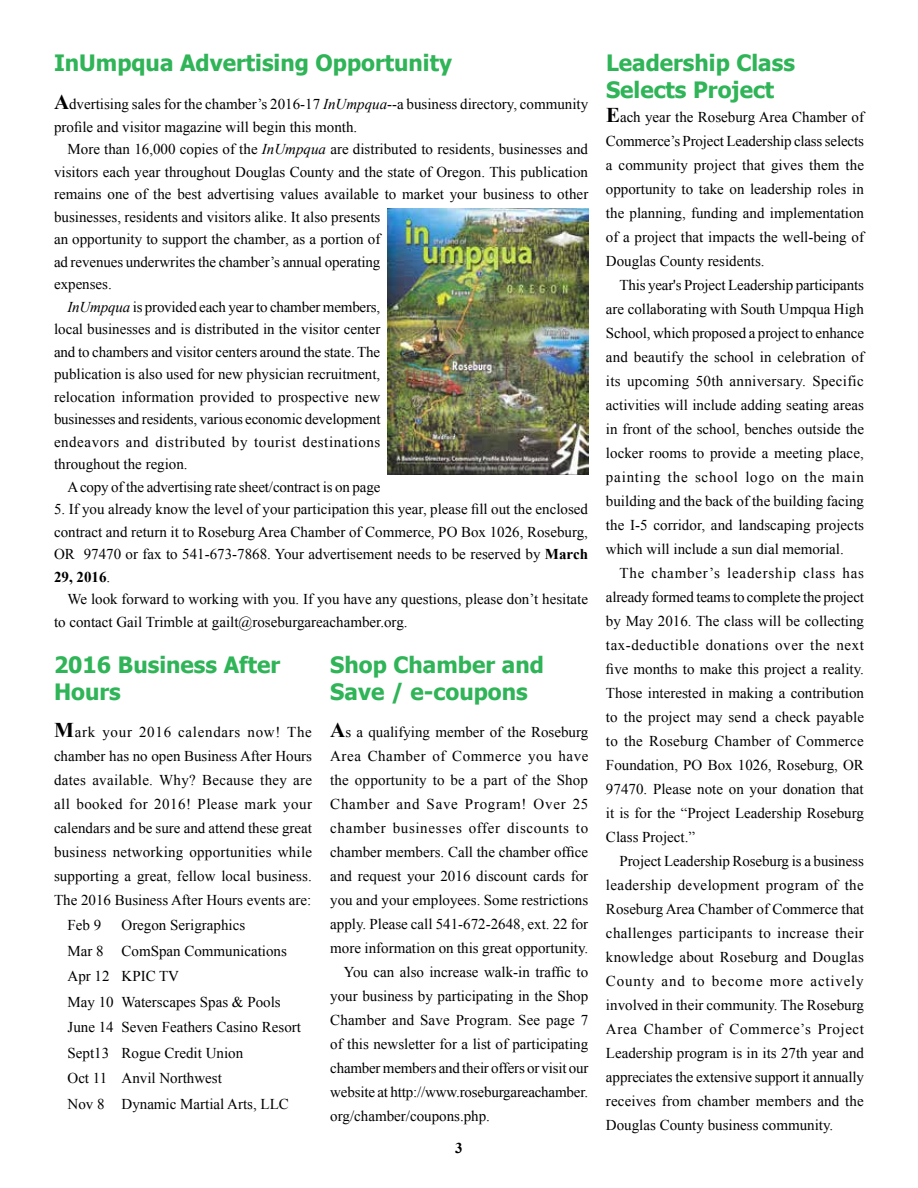
<style>
.page{position:relative;width:918px;height:1188px;background:#fff}
.page>*{position:absolute;margin:0;border:0;box-sizing:border-box;transform-origin:0 0}
.t1{font:700 22.5px/27px "Tahoma";color:#2fb457}
.t2{font:15px/24px "Times New Roman";color:#000;text-align:justify}
.t3{font:15px "Times New Roman";letter-spacing:.035em;color:#000}
.t4{font:15px "Times New Roman";letter-spacing:.045em;color:#000}
.t5{font:700 15px "Times New Roman";color:#000}
.s1{font-weight:700;font-size:21px}
.s2{font-style:italic}
.s3{font-weight:700}
</style>
<div class="page">
<img style="left:387px;top:208px;width:202px;height:267px">
<h1 class="t1" style="left:54px;top:48px;width:400px">InUmpqua Advertising Opportunity</h1>
<p class="t2" style="left:54px;top:93px;width:536px;line-height:22.5px"><span class="s1">A</span>dvertising sales for the chamber’s 2016-17 <span class="s2">InUmpqua</span>--a business directory, community profile and visitor magazine will begin this month.</p>
<p class="t2" style="left:68px;top:137px;width:522px">More than 16,000 copies of the <span class="s2">InUmpqua</span> are distributed to residents, businesses and</p>
<p class="t2" style="left:54px;top:160px;width:536px">visitors each year throughout Douglas County and the state of Oregon. This publication</p>
<p class="t2" style="left:54px;top:182px;width:536px">remains one of the best advertising values available to market your business to other</p>
<p class="t2" style="left:54px;top:205px;width:328px">businesses, residents and visitors alike. It also presents</p>
<p class="t2" style="left:54px;top:227px;width:328px">an opportunity to support the chamber, as a portion of</p>
<p class="t2" style="left:54px;top:250px;width:328px">ad revenues underwrites the chamber’s annual operating</p>
<p class="t2" style="left:54px;top:272px;width:59px">expenses.</p>
<p class="t2" style="left:68px;top:295px;width:314px"><span class="s2">InUmpqua</span> is provided each year to chamber members,</p>
<p class="t2" style="left:54px;top:317px;width:328px">local businesses and is distributed in the visitor center</p>
<p class="t2" style="left:54px;top:340px;width:328px">and to chambers and visitor centers around the state. The</p>
<p class="t2" style="left:54px;top:362px;width:328px">publication is also used for new physician recruitment,</p>
<p class="t2" style="left:54px;top:385px;width:328px">relocation information provided to prospective new</p>
<p class="t2" style="left:54px;top:407px;width:328px">businesses and residents, various economic development</p>
<p class="t3" style="left:54px;top:432px;width:328px">endeavors and distributed by tourist destinations</p>
<p class="t2" style="left:54px;top:452px;width:135px">throughout the region.</p>
<p class="t2" style="left:68px;top:475px;width:314px">A copy of the advertising rate sheet/contract is on page</p>
<p class="t2" style="left:54px;top:498px;width:536px;line-height:22.5px">5. If you already know the level of your participation this year, please fill out the enclosed contract and return it to Roseburg Area Chamber of Commerce, PO Box 1026, Roseburg, OR 97470 or fax to 541-673-7868. Your advertisement needs to be reserved by <span class="s3">March 29, 2016</span>.</p>
<p class="t2" style="left:54px;top:588px;width:536px;line-height:22.5px;text-indent:14px">We look forward to working with you. If you have any questions, please don’t hesitate to contact Gail Trimble at gailt@roseburgareachamber.org.</p>
<h1 class="t1" style="left:330px;top:650px;width:215px">Shop Chamber and<br>Save / e-coupons</h1>
<p class="t2" style="left:330px;top:719px;width:260px"><span class="s1">A</span>s a qualifying member of the Roseburg</p>
<p class="t3" style="left:330px;top:746px;width:260px">Area Chamber of Commerce you have</p>
<p class="t2" style="left:330px;top:767px;width:259px">the opportunity to be a part of the Shop</p>
<p class="t4" style="left:330px;top:794px;width:260px">Chamber and Save Program! Over 25</p>
<p class="t4" style="left:330px;top:818px;width:259px">chamber businesses offer discounts to</p>
<p class="t2" style="left:330px;top:839px;width:260px">chamber members. Call the chamber office</p>
<p class="t2" style="left:330px;top:863px;width:259px">and request your 2016 discount cards for</p>
<p class="t2" style="left:330px;top:887px;width:260px">you and your employees. Some restrictions</p>
<p class="t2" style="left:330px;top:911px;width:260px">apply. Please call 541-672-2648, ext. 22 for</p>
<p class="t2" style="left:330px;top:935px;width:260px">more information on this great opportunity.</p>
<p class="t2" style="left:344px;top:959px;width:246px">You can also increase walk-in traffic to</p>
<p class="t2" style="left:330px;top:983px;width:259px">your business by participating in the Shop</p>
<p class="t2" style="left:330px;top:1007px;width:260px">Chamber and Save Program. See page 7</p>
<p class="t2" style="left:330px;top:1031px;width:260px">of this newsletter for a list of participating</p>
<p class="t2" style="left:330px;top:1055px;width:260px">chamber members and their offers or visit our</p>
<p class="t2" style="left:330px;top:1079px;width:259px">website at http://www.roseburgareachamber.</p>
<p class="t2" style="left:330px;top:1103px;width:161px">org/chamber/coupons.php.</p>
<h1 class="t1" style="left:54px;top:650px;width:228px">2016 Business After<br>Hours</h1>
<p class="t2" style="left:54px;top:720px;width:260px"><span class="s1">M</span>ark your 2016 calendars now! The chamber has no open Business After Hours dates available. Why? Because they are all booked for 2016! Please mark your calendars and be sure and attend these great business networking opportunities while supporting a great, fellow local business.<br>The 2016 Business After Hours events are:</p>
<p class="t2" style="left:68px;top:913px;width:35px">Feb 9</p>
<p class="t2" style="left:68px;top:912px;width:235px;line-height:25.5px;text-align:left;text-indent:54px">Oregon Serigraphics<br>Mar 8 ComSpan Communications<br>Apr 12 KPIC TV<br>May 10 Waterscapes Spas &amp; Pools<br>June 14 Seven Feathers Casino Resort<br>Sept13 Rogue Credit Union<br>Oct 11 Anvil Northwest<br>Nov 8 Dynamic Martial Arts, LLC</p>
<p class="t5" style="left:455px;top:1137px;width:9px">3</p>
<h1 class="t1" style="left:606px;top:48px;width:190px">Leadership Class<br>Selects Project</h1>
<p class="t2" style="left:606px;top:105px;width:260px"><span class="s1">E</span>ach year the Roseburg Area Chamber of Commerce’s Project Leadership class selects a community project that gives them the opportunity to take on leadership roles in the planning, funding and implementation of a project that impacts the well-being of Douglas County residents.</p>
<p class="t2" style="left:606px;top:273px;width:260px;text-indent:14px">This year's Project Leadership participants are collaborating with South Umpqua High School, which proposed a project to enhance and beautify the school in celebration of its upcoming 50th anniversary. Specific activities will include adding seating areas in front of the school, benches outside the locker rooms to provide a meeting place, painting the school logo on the main building and the back of the building facing the I-5 corridor, and landscaping projects which will include a sun dial memorial.</p>
<p class="t2" style="left:606px;top:561px;width:260px;text-indent:14px">The chamber’s leadership class has already formed teams to complete the project by May 2016. The class will be collecting tax-deductible donations over the next five months to make this project a reality.<br>Those interested in making a contribution to the project may send a check payable to the Roseburg Chamber of Commerce Foundation, PO Box 1026, Roseburg, OR 97470. Please note on your donation that it is for the “Project Leadership Roseburg Class Project.”</p>
<p class="t2" style="left:606px;top:849px;width:260px;text-indent:14px">Project Leadership Roseburg is a business leadership development program of the Roseburg Area Chamber of Commerce that challenges participants to increase their knowledge about Roseburg and Douglas County and to become more actively involved in their community. The Roseburg Area Chamber of Commerce’s Project Leadership program is in its 27th year and appreciates the extensive support it annually receives from chamber members and the Douglas County business community.</p>
</div>
